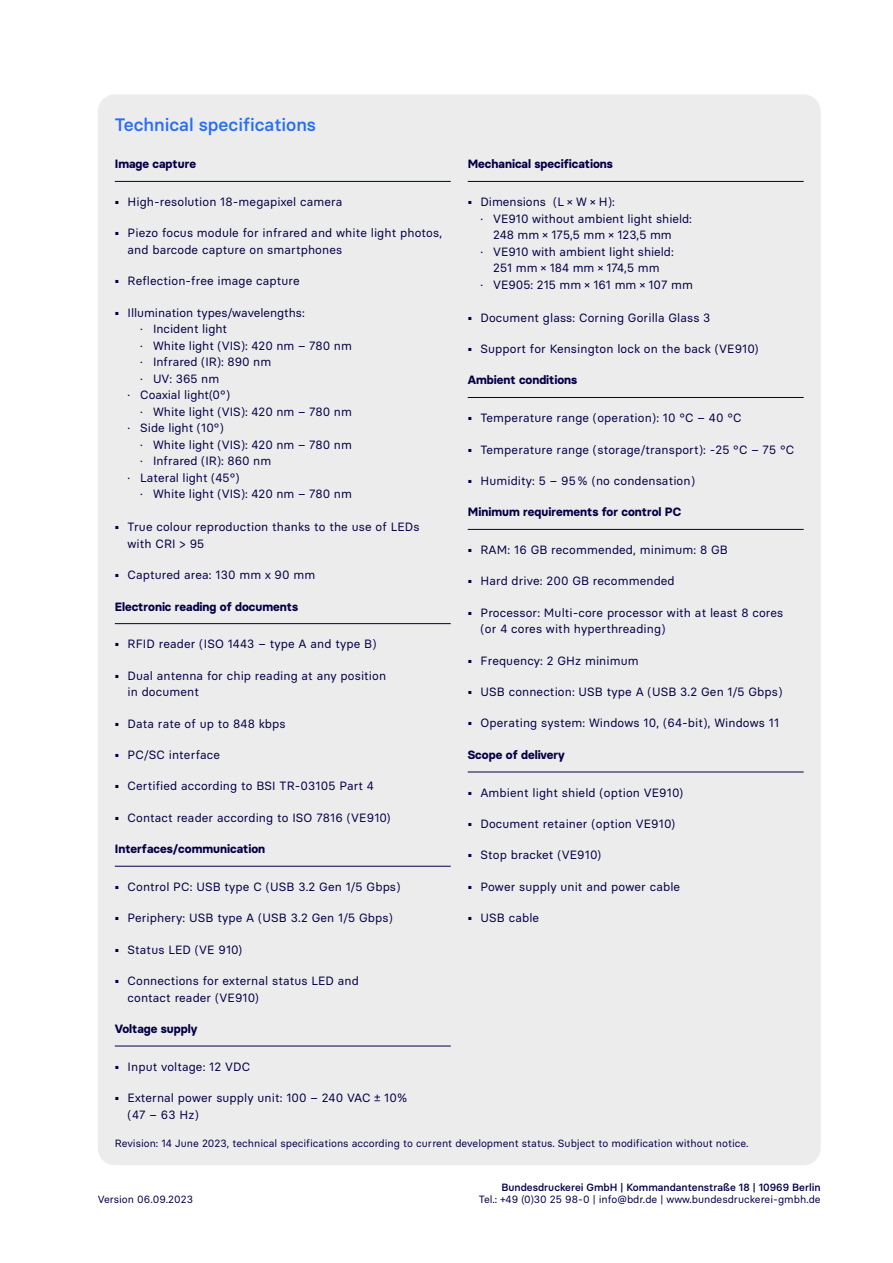
<style>
.page{position:relative;width:893px;height:1263px;background:#fff}
.page>*{position:absolute;margin:0;border:0;box-sizing:border-box;transform-origin:0 0}
.Headline___12_pt___m{font:500 18px "bdr Text";color:#296ef5}
.t1{font:12px/16.5px "bdr Text";letter-spacing:.01em;color:#030045}
.TechSpezi_Überschiri{font:700 12px "bdr Text";color:#030045}
.Grafik___Beschriftun{font:10.5px "bdr Text";color:#030045}
.Kontakt{font:10.5px "bdr Text";color:#030045}
.Kontakt___Headline{font:500 10.5px "bdr Text";color:#030045}
.Version{font:10.5px "bdr Text";color:#030045}
</style>
<div class="page">
<div style="left:98px;top:94px;width:723px;height:1071px;background:#ececed;border-radius:17px"></div>
<hr style="left:115px;top:181px;width:336px;height:1px;background:#030045">
<hr style="left:115px;top:623px;width:336px;height:1px;background:#030045">
<hr style="left:115px;top:866px;width:336px;height:1px;background:#030045">
<hr style="left:115px;top:1046px;width:336px;height:1px;background:#030045">
<hr style="left:468px;top:181px;width:336px;height:1px;background:#030045">
<hr style="left:468px;top:397px;width:336px;height:1px;background:#030045">
<hr style="left:468px;top:529px;width:336px;height:1px;background:#030045">
<hr style="left:468px;top:772px;width:336px;height:1px;background:#030045">
<p class="Headline___12_pt___m" style="left:115px;top:113px;width:203px">Technical specifications</p>
<p class="TechSpezi_Überschiri" style="left:115px;top:157px;width:83px">Image capture</p>
<p class="t1" style="left:115px;top:193px;width:229px">• High-resolution 18-megapixel camera</p>
<p class="t1" style="left:128px;top:225px;width:316px;text-indent:-13px">• Piezo focus module for infrared and white light photos, and barcode capture on smartphones</p>
<p class="t1" style="left:115px;top:273px;width:186px">• Reflection-free image capture</p>
<p class="t1" style="left:115px;top:304px;width:191px">• Illumination types/wavelengths:</p>
<p class="t1" style="left:140px;top:321px;width:88px">· Incident light</p>
<p class="t1" style="left:140px;top:337px;width:213px">· White light (VIS): 420 nm – 780 nm</p>
<p class="t1" style="left:140px;top:354px;width:132px">· Infrared (IR): 890 nm</p>
<p class="t1" style="left:140px;top:370px;width:80px">· UV: 365 nm</p>
<p class="t1" style="left:128px;top:387px;width:104px">· Coaxial light(0°)</p>
<p class="t1" style="left:140px;top:403px;width:213px">· White light (VIS): 420 nm – 780 nm</p>
<p class="t1" style="left:128px;top:420px;width:98px">· Side light (10°)</p>
<p class="t1" style="left:140px;top:436px;width:213px">· White light (VIS): 420 nm – 780 nm</p>
<p class="t1" style="left:140px;top:453px;width:132px">· Infrared (IR): 860 nm</p>
<p class="t1" style="left:128px;top:469px;width:114px">· Lateral light (45°)</p>
<p class="t1" style="left:140px;top:486px;width:213px">· White light (VIS): 420 nm – 780 nm</p>
<p class="t1" style="left:128px;top:519px;width:293px;text-indent:-13px">• True colour reproduction thanks to the use of LEDs with CRI &gt; 95</p>
<p class="t1" style="left:115px;top:566px;width:202px">• Captured area: 130 mm x 90 mm</p>
<p class="TechSpezi_Überschiri" style="left:115px;top:599px;width:185px">Electronic reading of documents</p>
<p class="t1" style="left:115px;top:636px;width:263px">• RFID reader (ISO 1443 – type A and type B)</p>
<p class="t1" style="left:128px;top:667px;width:260px;text-indent:-13px">• Dual antenna for chip reading at any position in document</p>
<p class="t1" style="left:115px;top:715px;width:172px">• Data rate of up to 848 kbps</p>
<p class="t1" style="left:115px;top:746px;width:107px">• PC/SC interface</p>
<p class="t1" style="left:115px;top:778px;width:261px">• Certified according to BSI TR-03105 Part 4</p>
<p class="t1" style="left:115px;top:809px;width:277px">• Contact reader according to ISO 7816 (VE910)</p>
<p class="TechSpezi_Überschiri" style="left:115px;top:841px;width:152px">Interfaces/communication</p>
<p class="t1" style="left:115px;top:878px;width:287px">• Control PC: USB type C (USB 3.2 Gen 1/5 Gbps)</p>
<p class="t1" style="left:115px;top:909px;width:280px">• Periphery: USB type A (USB 3.2 Gen 1/5 Gbps)</p>
<p class="t1" style="left:115px;top:941px;width:129px">• Status LED (VE 910)</p>
<p class="t1" style="left:128px;top:972px;width:233px;text-indent:-13px">• Connections for external status LED and contact reader (VE910)</p>
<p class="TechSpezi_Überschiri" style="left:115px;top:1021px;width:84px">Voltage supply</p>
<p class="t1" style="left:115px;top:1058px;width:137px">• Input voltage: 12 VDC</p>
<p class="t1" style="left:128px;top:1089px;width:281px;text-indent:-13px">• External power supply unit: 100 – 240 VAC ± 10% (47 – 63 Hz)</p>
<p class="Grafik___Beschriftun" style="left:115px;top:1137px;width:635px">Revision: 14 June 2023, technical specifications according to current development status. Subject to modification without notice.</p>
<p class="TechSpezi_Überschiri" style="left:468px;top:157px;width:147px">Mechanical specifications</p>
<p class="t1" style="left:468px;top:193px;width:149px">• Dimensions (L × W × H):</p>
<p class="t1" style="left:493px;top:210px;width:200px;text-indent:-13px">· VE910 without ambient light shield:<br>248 mm × 175,5 mm × 123,5 mm</p>
<p class="t1" style="left:480px;top:243px;width:195px;text-align:center">· VE910 with ambient light shield:<br>251 mm × 184 mm × 174,5 mm</p>
<p class="t1" style="left:480px;top:276px;width:214px">· VE905: 215 mm × 161 mm × 107 mm</p>
<p class="t1" style="left:468px;top:309px;width:244px">• Document glass: Corning Gorilla Glass 3</p>
<p class="t1" style="left:468px;top:340px;width:292px">• Support for Kensington lock on the back (VE910)</p>
<p class="TechSpezi_Überschiri" style="left:468px;top:373px;width:111px">Ambient conditions</p>
<p class="t1" style="left:468px;top:409px;width:275px">• Temperature range (operation): 10 °C – 40 °C</p>
<p class="t1" style="left:468px;top:441px;width:328px">• Temperature range (storage/transport): -25 °C – 75 °C</p>
<p class="t1" style="left:468px;top:472px;width:229px">• Humidity: 5 – 95 % (no condensation)</p>
<p class="TechSpezi_Überschiri" style="left:468px;top:505px;width:215px">Minimum requirements for control PC</p>
<p class="t1" style="left:468px;top:541px;width:262px">• RAM: 16 GB recommended, minimum: 8 GB</p>
<p class="t1" style="left:468px;top:573px;width:208px">• Hard drive: 200 GB recommended</p>
<p class="t1" style="left:480px;top:604px;width:304px;text-indent:-13px">• Processor: Multi-core processor with at least 8 cores (or 4 cores with hyperthreading)</p>
<p class="t1" style="left:468px;top:652px;width:172px">• Frequency: 2 GHz minimum</p>
<p class="t1" style="left:468px;top:683px;width:316px">• USB connection: USB type A (USB 3.2 Gen 1/5 Gbps)</p>
<p class="t1" style="left:468px;top:715px;width:313px">• Operating system: Windows 10, (64-bit), Windows 11</p>
<p class="TechSpezi_Überschiri" style="left:468px;top:747px;width:99px">Scope of delivery</p>
<p class="t1" style="left:468px;top:784px;width:217px">• Ambient light shield (option VE910)</p>
<p class="t1" style="left:468px;top:815px;width:209px">• Document retainer (option VE910)</p>
<p class="t1" style="left:468px;top:847px;width:135px">• Stop bracket (VE910)</p>
<p class="t1" style="left:468px;top:878px;width:214px">• Power supply unit and power cable</p>
<p class="t1" style="left:468px;top:909px;width:73px">• USB cable</p>
<p class="Version" style="left:98px;top:1193px;width:97px">Version 06.09.2023</p>
<p class="Kontakt___Headline" style="left:502px;top:1180px;width:321px">Bundesdruckerei GmbH | Kommandantenstraße 18 | 10969 Berlin</p>
<p class="Kontakt" style="left:479px;top:1193px;width:343px">Tel.: +49 (0)30 25 98-0 | info@bdr.de | www.bundesdruckerei-gmbh.de</p>
</div>
